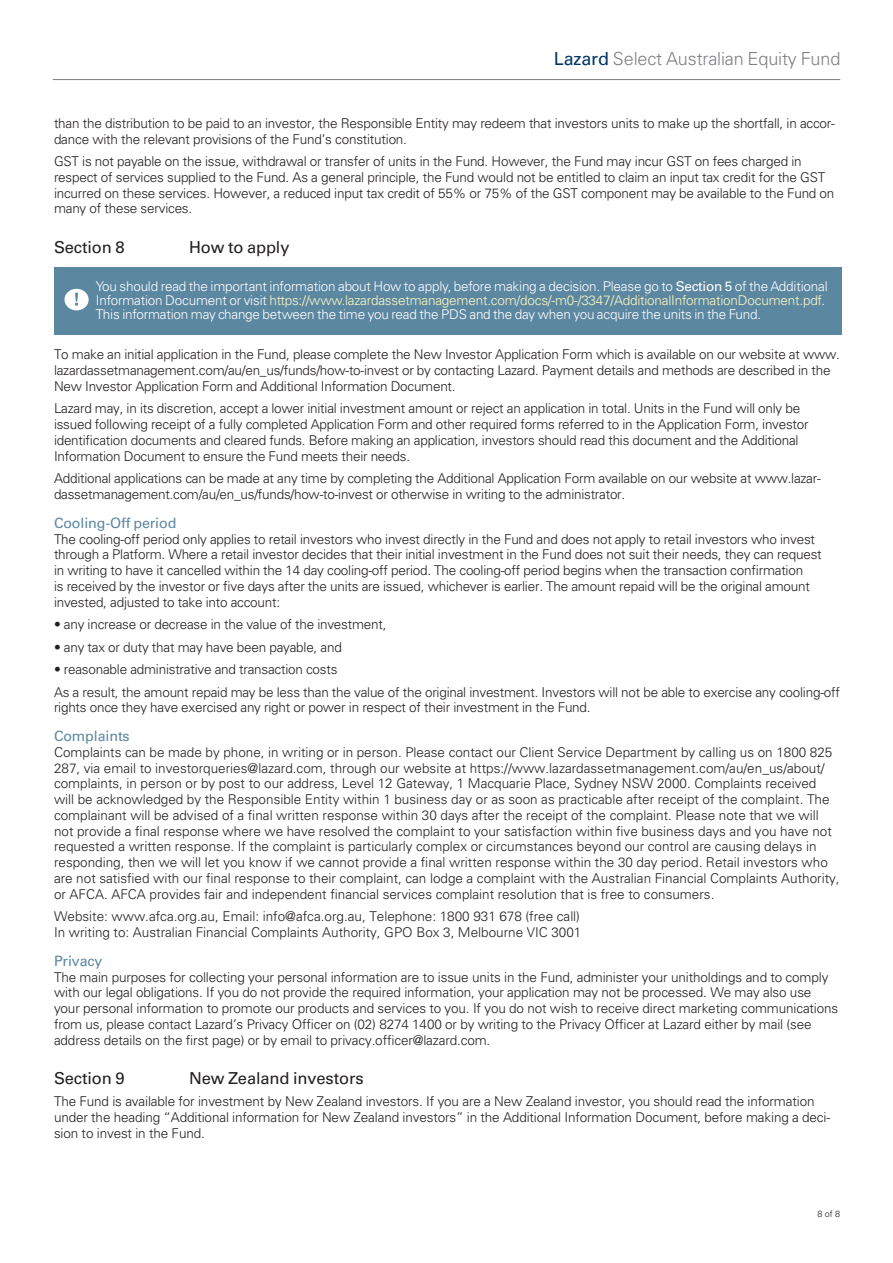
<style>
.page{position:relative;width:893px;height:1263px;background:#fff}
.page>*{position:absolute;margin:0;border:0;box-sizing:border-box;transform-origin:0 0}
.t1{font:300 18px "Univers LT Std";letter-spacing:-.01em;color:#808083}
.t2{font:16.5px "Univers LT Std";letter-spacing:-.01em;color:#231f20}
.t3{font:14.25px "Univers LT Std";letter-spacing:-.01em;color:#5c87a1}
.t4{font:300 13.5px/15.8px "Univers LT Std";letter-spacing:-.015em;color:#231f20}
.t5{font:300 13.5px/14.2px "Univers LT Std";letter-spacing:-.015em;color:#fff}
.t6{font:300 9px "Univers LT Std";color:#231f20}
.s1{font-weight:400;color:#003667}
.s2{font-weight:400}
.s3{color:#fcf8c0}
</style>
<div class="page">
<hr style="left:53px;top:79px;width:787px;height:1px;background:#808083">
<div style="left:54px;top:267px;width:787px;height:68px;background:#5c87a1"></div>
<div style="left:64px;top:289px;width:25px;height:21px;background:#fff;border-radius:50%"></div>
<svg style="left:75px;top:293px;width:3px;height:12px"></svg>
<h1 class="t1" style="left:554px;top:48px;width:288px"><span class="s1">Lazard</span> Select Australian Equity Fund</h1>
<p class="t4" style="left:54px;top:115px;width:782px">than the distribution to be paid to an investor, the Responsible Entity may redeem that investors units to make up the shortfall, in accor&shy;dance with the relevant provisions of the Fund’s constitution.</p>
<p class="t4" style="left:54px;top:154px;width:782px">GST is not payable on the issue, withdrawal or transfer of units in the Fund. However, the Fund may incur GST on fees charged in respect of services supplied to the Fund. As a general principle, the Fund would not be entitled to claim an input tax credit for the GST incurred on these services. However, a reduced input tax credit of 55% or 75% of the GST component may be available to the Fund on many of these services.</p>
<p class="t2" style="left:54px;top:237px;width:72px">Section 8</p>
<p class="t2" style="left:189px;top:237px;width:102px">How to apply</p>
<p class="t5" style="left:96px;top:279px;width:733px">You should read the important information about How to apply, before making a decision. Please go to <span class="s2">Section 5</span> of the Additional<br>Information Document or visit <span class="s3">https://www.lazardassetmanagement.com/docs/-m0-/3347/AdditionalInformationDocument.pdf</span>.<br>This information may change between the time you read the PDS and the day when you acquire the units in the Fund.</p>
<p class="t4" style="left:54px;top:347px;width:787px">To make an initial application in the Fund, please complete the New Investor Application Form which is available on our website at www. lazardassetmanagement.com/au/en_us/funds/how-to-invest or by contacting Lazard. Payment details and methods are described in the<br>New Investor Application Form and Additional Information Document.</p>
<p class="t4" style="left:54px;top:401px;width:756px">Lazard may, in its discretion, accept a lower initial investment amount or reject an application in total. Units in the Fund will only be issued following receipt of a fully completed Application Form and other required forms referred to in the Application Form, investor identification documents and cleared funds. Before making an application, investors should read this document and the Additional Information Document to ensure the Fund meets their needs.</p>
<p class="t4" style="left:54px;top:471px;width:768px">Additional applications can be made at any time by completing the Additional Application Form available on our website at www.lazar&shy;dassetmanagement.com/au/en_us/funds/how-to-invest or otherwise in writing to the administrator.</p>
<p class="t3" style="left:54px;top:514px;width:124px">Cooling-Off period</p>
<p class="t4" style="left:54px;top:531px;width:769px">The cooling-off period only applies to retail investors who invest directly in the Fund and does not apply to retail investors who invest through a Platform. Where a retail investor decides that their initial investment in the Fund does not suit their needs, they can request in writing to have it cancelled within the 14 day cooling-off period. The cooling-off period begins when the transaction confirmation<br>is received by the investor or five days after the units are issued, whichever is earlier. The amount repaid will be the original amount invested, adjusted to take into account:</p>
<p class="t4" style="left:54px;top:616px;width:334px">• any increase or decrease in the value of the investment,</p>
<p class="t4" style="left:54px;top:639px;width:289px">• any tax or duty that may have been payable, and</p>
<p class="t4" style="left:54px;top:658px;width:787px;line-height:22.5px">• reasonable administrative and transaction costs<br>As a result, the amount repaid may be less than the value of the original investment. Investors will not be able to exercise any cooling-off</p>
<p class="t4" style="left:54px;top:700px;width:538px">rights once they have exercised any right or power in respect of their investment in the Fund.</p>
<p class="t3" style="left:54px;top:728px;width:77px">Complaints</p>
<p class="t4" style="left:54px;top:744px;width:787px">Complaints can be made by phone, in writing or in person. Please contact our Client Service Department by calling us on 1800 825<br>287, via email to investorqueries@lazard.com, through our website at https://www.lazardassetmanagement.com/au/en_us/about/ complaints, in person or by post to our address, Level 12 Gateway, 1 Macquarie Place, Sydney NSW 2000. Complaints received will be acknowledged by the Responsible Entity within 1 business day or as soon as practicable after receipt of the complaint. The complainant will be advised of a final written response within 30 days after the receipt of the complaint. Please note that we will not provide a final response where we have resolved the complaint to your satisfaction within five business days and you have not requested a written response. If the complaint is particularly complex or circumstances beyond our control are causing delays in responding, then we will let you know if we cannot provide a final written response within the 30 day period. Retail investors who are not satisfied with our final response to their complaint, can lodge a complaint with the Australian Financial Complaints Authority, or AFCA. AFCA provides fair and independent financial services complaint resolution that is free to consumers.</p>
<p class="t4" style="left:54px;top:908px;width:529px">Website: www.afca.org.au, Email: info@afca.org.au, Telephone: 1800 931 678 (free call)<br>In writing to: Australian Financial Complaints Authority, GPO Box 3, Melbourne VIC 3001</p>
<p class="t3" style="left:54px;top:952px;width:50px">Privacy</p>
<p class="t4" style="left:54px;top:969px;width:786px">The main purposes for collecting your personal information are to issue units in the Fund, administer your unitholdings and to comply with our legal obligations. If you do not provide the required information, your application may not be processed. We may also use your personal information to promote our products and services to you. If you do not wish to receive direct marketing communications from us, please contact Lazard’s Privacy Officer on (02) 8274 1400 or by writing to the Privacy Officer at Lazard either by mail (see address details on the first page) or by email to privacy.officer@lazard.com.</p>
<p class="t2" style="left:54px;top:1068px;width:72px">Section 9</p>
<p class="t2" style="left:189px;top:1068px;width:176px">New Zealand investors</p>
<p class="t4" style="left:54px;top:1093px;width:778px">The Fund is available for investment by New Zealand investors. If you are a New Zealand investor, you should read the information under the heading “Additional information for New Zealand investors” in the Additional Information Document, before making a deci&shy;sion to invest in the Fund.</p>
<p class="t6" style="left:817px;top:1208px;width:24px">8 of 8</p>
</div>
